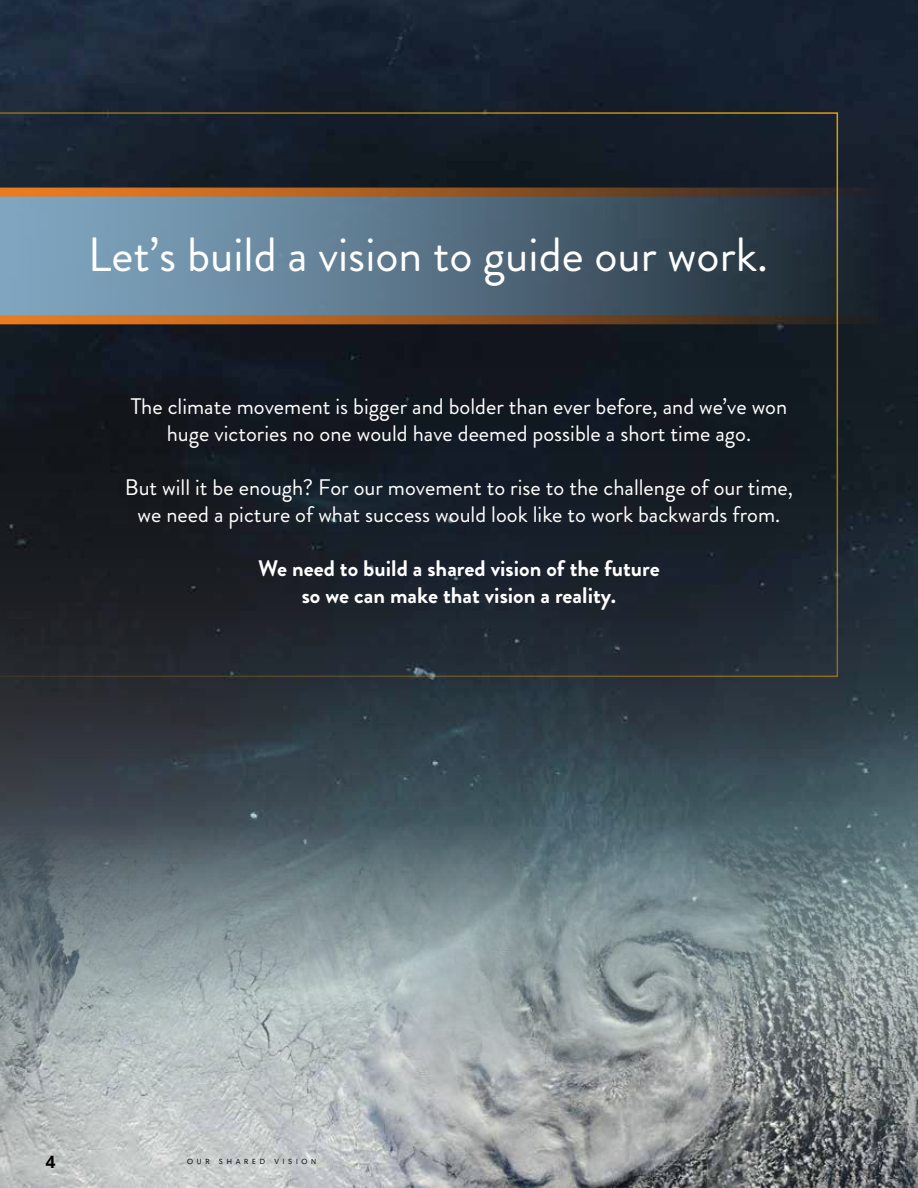
<style>
.page{position:relative;width:918px;height:1188px;background:#fff}
.page>*{position:absolute;margin:0;border:0;box-sizing:border-box;transform-origin:0 0}
.t1{font:48px "Brandon Grotesque";color:#fff}
.t2{font:22.5px/27px "Brandon Grotesque";color:#fff;text-align:center}
.t3{font:700 22.5px/27px "Brandon Grotesque";color:#fff;text-align:center}
.t4{font:700 18px "Harmonia Sans Std";color:#000}
.t5{font:7.5px "Harmonia Sans Std";letter-spacing:.5em;color:#000}
</style>
<div class="page">
<img style="left:0;top:0;width:918px;height:824px">
<img style="left:0;top:824px;width:918px;height:364px">
<svg style="left:838px;top:186px;width:54px;height:140px;background:#19222c"></svg>
<svg style="left:0;top:112px;width:838px;height:565px;background:#29313a"></svg>
<h1 class="t1" style="left:88px;top:221px;width:682px">Let’s build a vision to guide our work.</h1>
<p class="t2" style="left:131px;top:393px;width:658px">The climate movement is bigger and bolder than ever before, and we’ve won huge victories no one would have deemed possible a short time ago.</p>
<p class="t2" style="left:125px;top:474px;width:670px">But will it be enough? For our movement to rise to the challenge of our time, we need a picture of what success would look like to work backwards from.</p>
<p class="t3" style="left:258px;top:555px;width:403px">We need to build a shared vision of the future so we can make that vision a reality.</p>
<p class="t4" style="left:46px;top:1150px;width:12px">4</p>
<p class="t5" style="left:187px;top:1157px;width:24px">OUR</p>
<p class="t5" style="left:219px;top:1157px;width:48px">SHARED</p>
<p class="t5" style="left:275px;top:1157px;width:43px">VISION</p>
</div>
